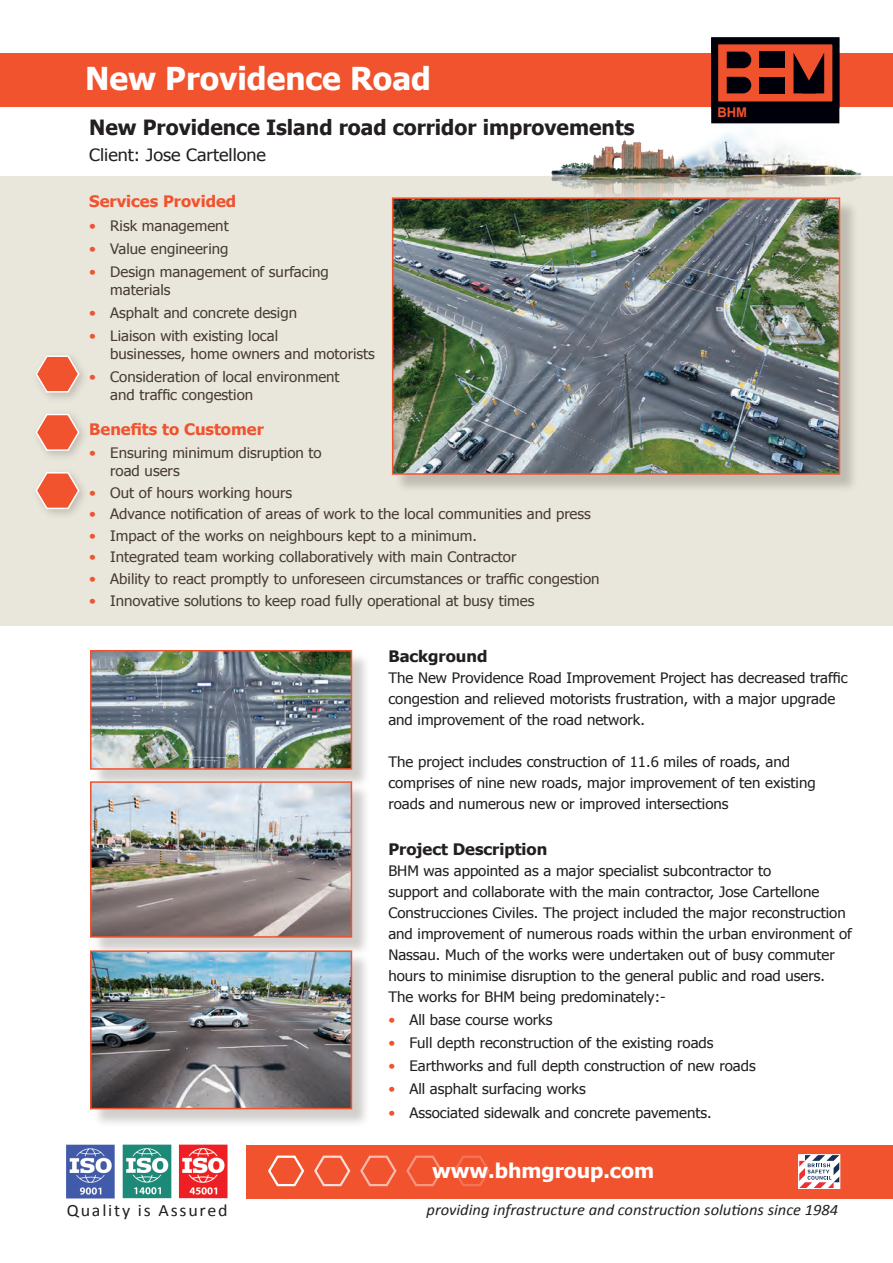
<style>
.page{position:relative;width:893px;height:1263px;background:#fff}
.page>*{position:absolute;margin:0;border:0;box-sizing:border-box;transform-origin:0 0}
.t1{font:700 31.5px "Tahoma";color:#fff}
.t2{font:700 21px "Tahoma";color:#231f20}
.t3{font:700 20.1px "Tahoma";color:#fff;scale:1.04 1}
.t4{font:17.25px "Calibri";letter-spacing:.1em;color:#231f20;scale:1.04 1}
.t5{font:16.95px "Tahoma";color:#231f20;scale:1.06 1}
.t6{font:italic 15.9px "Calibri";color:#231f20;scale:1.04 1}
.t7{font:700 15.9px "Tahoma";color:#f0532e;scale:1.04 1}
.t8{font:700 15.9px "Tahoma";color:#231f20;scale:1.04 1}
.t9{font:14.4px/21px "Tahoma";color:#231f20;scale:1.04 1}
.t10{font:14.4px/18px "Tahoma";color:#473c32;scale:1.04 1}
.t11{font:700 13.5px "Arial";color:#f0532e}
.s1{color:#f0532e}
</style>
<div class="page">
<div style="left:0;top:53px;width:893px;height:53px;background:#f0532e"></div>
<div style="left:715px;top:41px;width:121px;height:79px;background:#00000a"></div>
<div style="left:711px;top:37px;width:128px;height:86px;border:7px solid #00000a"></div>
<div style="left:715px;top:41px;width:121px;height:64px;background:#f0522e"></div>
<div style="left:711px;top:37px;width:128px;height:71px;border:7px solid #00000a"></div>
<svg style="left:727px;top:52px;width:24px;height:16px"></svg>
<div style="left:759px;top:52px;width:26px;height:16px;background:#00000a"></div>
<div style="left:759px;top:77px;width:26px;height:16px;background:#00000a"></div>
<svg style="left:793px;top:53px;width:31px;height:40px"></svg>
<svg style="left:727px;top:77px;width:24px;height:16px"></svg>
<div style="left:0;top:1145px;width:893px;height:53px;background:#f0532e"></div>
<svg style="left:268px;top:1155px;width:37px;height:32px"></svg>
<svg style="left:314px;top:1155px;width:37px;height:32px"></svg>
<svg style="left:360px;top:1155px;width:37px;height:32px"></svg>
<svg style="left:406px;top:1155px;width:37px;height:32px"></svg>
<svg style="left:454px;top:1155px;width:36px;height:31px"></svg>
<div style="left:0;top:1138px;width:245px;height:70px;background:#fff"></div>
<svg style="left:800px;top:1156px;width:38px;height:31px"></svg>
<div style="left:798px;top:1154px;width:42px;height:35px;border:1px solid #fff"></div>
<div style="left:0;top:176px;width:893px;height:450px;background:#e9e6dc"></div>
<div style="left:394px;top:200px;width:465px;height:293px;background:#473c32;opacity:.25"></div>
<img style="left:395px;top:200px;width:442px;height:272px">
<div style="left:392px;top:197px;width:448px;height:278px;border:2px solid #f0532e"></div>
<div style="left:31px;top:408px;width:59px;height:54px;background:#473c32;opacity:.25"></div>
<svg style="left:35px;top:412px;width:45px;height:40px"></svg>
<div style="left:31px;top:467px;width:59px;height:53px;background:#473c32;opacity:.25"></div>
<svg style="left:35px;top:471px;width:45px;height:39px"></svg>
<div style="left:31px;top:350px;width:59px;height:54px;background:#473c32;opacity:.25"></div>
<svg style="left:35px;top:354px;width:45px;height:39px"></svg>
<div style="left:92px;top:652px;width:279px;height:136px;background:#473c32;opacity:.25"></div>
<img style="left:93px;top:653px;width:256px;height:114px">
<div style="left:90px;top:650px;width:262px;height:120px;border:2px solid #f0532e"></div>
<div style="left:92px;top:783px;width:279px;height:173px;background:#473c32;opacity:.25"></div>
<img style="left:93px;top:784px;width:256px;height:151px">
<div style="left:90px;top:781px;width:262px;height:157px;border:2px solid #f0532e"></div>
<div style="left:92px;top:953px;width:279px;height:175px;background:#473c32;opacity:.25"></div>
<img style="left:93px;top:953px;width:256px;height:153px">
<div style="left:90px;top:950px;width:262px;height:159px;border:2px solid #f0532e"></div>
<img style="left:535px;top:131px;width:327px;height:86px">
<img style="left:66px;top:1145px;width:162px;height:54px">
<h1 class="t1" style="left:85px;top:56px;width:348px">New Providence Road</h1>
<h2 class="t2" style="left:89px;top:113px;width:547px">New Providence Island road corridor improvements</h2>
<p class="t5" style="left:89px;top:143px;width:168px">Client: Jose Cartellone</p>
<p class="t7" style="left:89px;top:191px;width:143px">Services Provided</p>
<p class="t10" style="left:89px;top:216px;width:136px"><span class="s1">•</span> Risk management</p>
<p class="t10" style="left:89px;top:239px;width:135px"><span class="s1">•</span> Value engineering</p>
<p class="t10" style="left:110px;top:262px;width:212px;text-indent:-21px"><span class="s1">•</span> Design management of surfacing materials</p>
<p class="t10" style="left:89px;top:303px;width:201px"><span class="s1">•</span> Asphalt and concrete design</p>
<p class="t10" style="left:110px;top:326px;width:256px;text-indent:-21px"><span class="s1">•</span> Liaison with existing local<br>businesses, home owners and motorists</p>
<p class="t10" style="left:110px;top:367px;width:222px;text-indent:-21px"><span class="s1">•</span> Consideration of local environment and traffic congestion</p>
<p class="t7" style="left:89px;top:418px;width:169px">Benefits to Customer</p>
<p class="t10" style="left:110px;top:443px;width:205px;text-indent:-21px"><span class="s1">•</span> Ensuring minimum disruption to road users</p>
<p class="t10" style="left:89px;top:483px;width:197px"><span class="s1">•</span> Out of hours working hours</p>
<p class="t10" style="left:89px;top:504px;width:484px"><span class="s1">•</span> Advance notification of areas of work to the local communities and press</p>
<p class="t10" style="left:89px;top:526px;width:374px"><span class="s1">•</span> Impact of the works on neighbours kept to a minimum.</p>
<p class="t10" style="left:89px;top:547px;width:412px"><span class="s1">•</span> Integrated team working collaboratively with main Contractor</p>
<p class="t10" style="left:89px;top:569px;width:492px"><span class="s1">•</span> Ability to react promptly to unforeseen circumstances or traffic congestion</p>
<p class="t10" style="left:89px;top:591px;width:429px"><span class="s1">•</span> Innovative solutions to keep road fully operational at busy times</p>
<p class="t11" style="left:717px;top:104px;width:31px">BHM</p>
<p class="t8" style="left:388px;top:645px;width:97px">Background</p>
<p class="t9" style="left:388px;top:666px;width:443px">The New Providence Road Improvement Project has decreased traffic congestion and relieved motorists frustration, with a major upgrade and improvement of the road network.</p>
<p class="t9" style="left:388px;top:750px;width:412px">The project includes construction of 11.6 miles of roads, and comprises of nine new roads, major improvement of ten existing roads and numerous new or improved intersections</p>
<p class="t8" style="left:388px;top:838px;width:154px">Project Description</p>
<p class="t9" style="left:388px;top:859px;width:447px">BHM was appointed as a major specialist subcontractor to<br>support and collaborate with the main contractor, Jose Cartellone Construcciones Civiles. The project included the major reconstruction and improvement of numerous roads within the urban environment of Nassau. Much of the works were undertaken out of busy commuter hours to minimise disruption to the general public and road users.<br>The works for BHM being predominately:-</p>
<p class="t9" style="left:388px;top:1008px;width:159px"><span class="s1">•</span> All base course works</p>
<p class="t9" style="left:388px;top:1032px;width:314px"><span class="s1">•</span> Full depth reconstruction of the existing roads</p>
<p class="t9" style="left:388px;top:1055px;width:355px"><span class="s1">•</span> Earthworks and full depth construction of new roads</p>
<p class="t9" style="left:388px;top:1078px;width:191px"><span class="s1">•</span> All asphalt surfacing works</p>
<p class="t9" style="left:388px;top:1101px;width:312px"><span class="s1">•</span> Associated sidewalk and concrete pavements.</p>
<h3 class="t3" style="left:432px;top:1156px;width:215px">www.bhmgroup.com</h3>
<p class="t4" style="left:67px;top:1199px;width:156px">Quality is Assured</p>
<p class="t6" style="left:427px;top:1199px;width:397px">providing infrastructure and construction solutions since 1984</p>
</div>
